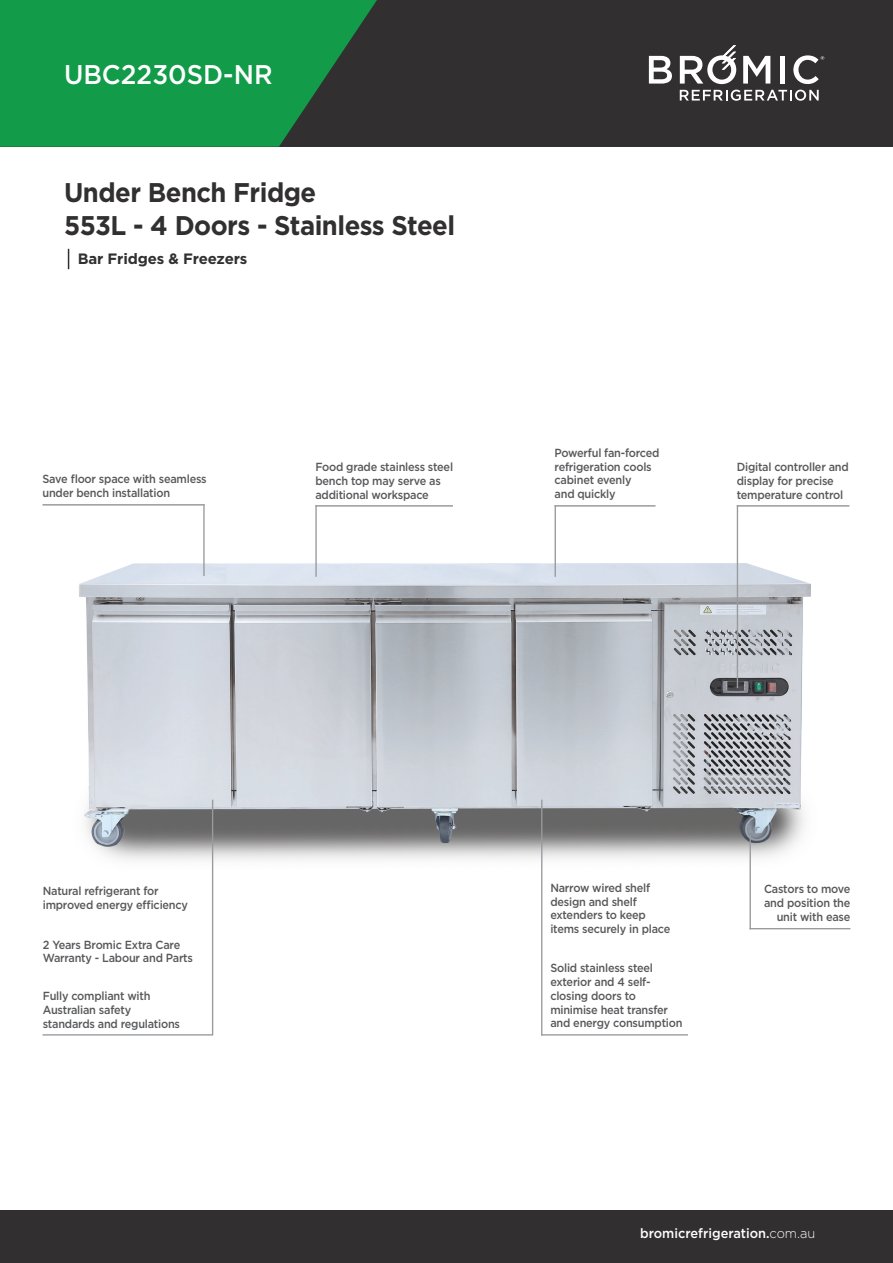
<style>
.page{position:relative;width:893px;height:1263px;background:#fff}
.page>*{position:absolute;margin:0;border:0;box-sizing:border-box;transform-origin:0 0}
.t1{font:700 27px/33px "Gotham";letter-spacing:-.02em;color:#312f30;scale:.95 1}
.t2{font:500 27px "Gotham";color:#fff;scale:.95 1}
.t3{font:700 15px "Gotham";letter-spacing:-.01em;color:#312f30}
.t4{font:500 13.5px "Gotham";color:#fff;scale:.95 1}
.t5{font:500 11.7px/13.8px "Gotham";letter-spacing:-.02em;color:#57585a;scale:.93 1}
.s1{font-weight:300}
</style>
<div class="page">
<div style="left:0;top:0;width:893px;height:147px;background:#312f30"></div>
<svg style="left:0;top:0;width:377px;height:147px;background:#158e46"></svg>
<div style="left:0;top:1211px;width:893px;height:52px;background:#312f30"></div>
<img style="left:79px;top:555px;width:732px;height:344px">
<hr style="left:203px;top:504px;width:2px;height:72px;background:#989a9d">
<hr style="left:43px;top:504px;width:162px;height:2px;background:#989a9d">
<hr style="left:315px;top:505px;width:2px;height:72px;background:#989a9d">
<hr style="left:315px;top:505px;width:138px;height:2px;background:#989a9d">
<hr style="left:555px;top:505px;width:1px;height:72px;background:#989a9d">
<hr style="left:555px;top:505px;width:100px;height:2px;background:#989a9d">
<hr style="left:737px;top:505px;width:1px;height:183px;background:#989a9d">
<hr style="left:737px;top:505px;width:112px;height:2px;background:#989a9d">
<hr style="left:43px;top:1034px;width:169px;height:1px;background:#989a9d">
<hr style="left:212px;top:800px;width:1px;height:235px;background:#989a9d">
<hr style="left:749px;top:928px;width:101px;height:1px;background:#989a9d">
<hr style="left:749px;top:835px;width:2px;height:94px;background:#989a9d">
<hr style="left:541px;top:1034px;width:147px;height:1px;background:#989a9d">
<hr style="left:541px;top:800px;width:1px;height:235px;background:#989a9d">
<svg style="left:68px;top:249px;width:1px;height:20px"></svg>
<svg style="left:649px;top:56px;width:23px;height:28px"></svg>
<svg style="left:743px;top:56px;width:27px;height:28px"></svg>
<div style="left:780px;top:56px;width:5px;height:28px;background:#fff"></div>
<svg style="left:793px;top:55px;width:31px;height:29px"></svg>
<svg style="left:680px;top:45px;width:56px;height:39px"></svg>
<svg style="left:680px;top:90px;width:139px;height:11px"></svg>
<h1 class="t2" style="left:64px;top:57px;width:221px">UBC2230SD-NR</h1>
<h1 class="t1" style="left:64px;top:176px;width:413px">Under Bench Fridge<br>553L - 4 Doors - Stainless Steel</h1>
<p class="t3" style="left:78px;top:249px;width:171px">Bar Fridges &amp; Freezers</p>
<p class="t5" style="left:43px;top:472px;width:178px">Save floor space with seamless under bench installation</p>
<p class="t5" style="left:315px;top:460px;width:150px">Food grade stainless steel bench top may serve as additional workspace</p>
<p class="t5" style="left:555px;top:445px;width:114px">Powerful fan-forced refrigeration cools cabinet evenly<br>and quickly</p>
<p class="t5" style="left:737px;top:460px;width:122px">Digital controller and display for precise temperature control</p>
<p class="t5" style="left:43px;top:884px;width:158px">Natural refrigerant for improved energy efficiency</p>
<p class="t5" style="left:43px;top:937px;width:163px">2 Years Bromic Extra Care<br>Warranty - Labour and Parts</p>
<p class="t5" style="left:43px;top:989px;width:149px">Fully compliant with<br>Australian safety standards and regulations</p>
<p class="t5" style="left:550px;top:881px;width:131px">Narrow wired shelf design and shelf extenders to keep items securely in place</p>
<p class="t5" style="left:550px;top:961px;width:144px">Solid stainless steel exterior and 4 self&shy;closing doors to minimise heat transfer and energy consumption</p>
<p class="t5" style="left:764px;top:882px;width:94px;text-align:right">Castors to move and position the unit with ease</p>
<p class="t4" style="left:640px;top:1224px;width:186px">bromicrefrigeration.<span class="s1">com.au</span></p>
</div>
